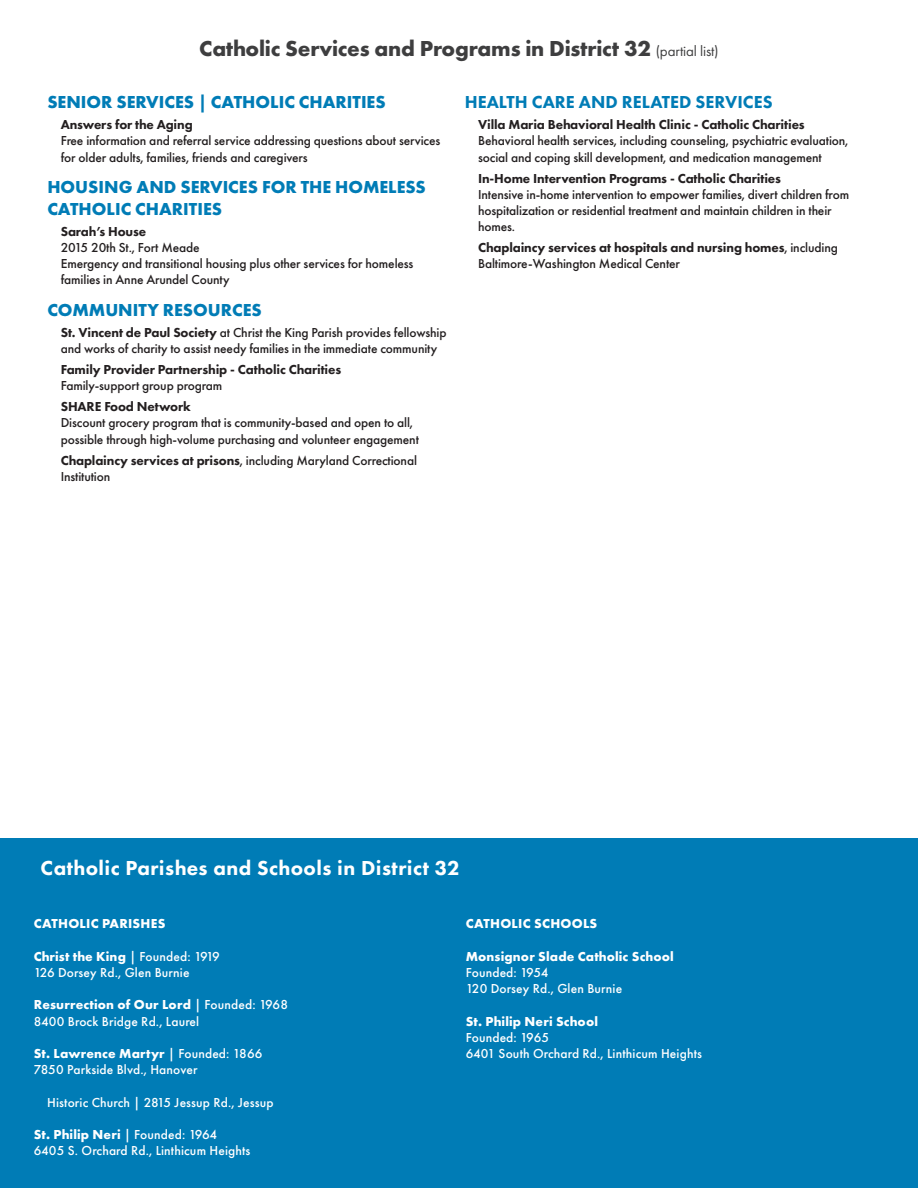
<style>
.page{position:relative;width:918px;height:1188px;background:#fff}
.page>*{position:absolute;margin:0;border:0;box-sizing:border-box;transform-origin:0 0}
.t1{font:700 22.5px "Futura PT";letter-spacing:-.01em;color:#3e3e3f}
.t2{font:800 21px "Futura PT";letter-spacing:.02em;color:#fff}
.t3{font:700 18px/21.6px "Futura PT";color:#007cb6}
.t4{font:800 18px "Futura PT";color:#007cb6}
.t5{font:500 13.5px/16.2px "Futura PT";letter-spacing:-.01em;color:#231f20}
.t6{font:500 13.5px/16.2px "Futura PT";letter-spacing:.01em;color:#fff}
.t7{font:800 13.5px/16.2px "Futura PT";letter-spacing:-.01em;color:#231f20}
.t8{font:700 13.5px "Futura PT";letter-spacing:.01em;color:#fff}
.s1{font-weight:400;font-size:15px}
.s2{font-weight:800}
.s3{font-weight:500}
.s4{font-weight:700}
</style>
<div class="page">
<div style="left:0;top:838px;width:918px;height:350px;background:#007cb6"></div>
<h1 class="t1" style="left:199px;top:34px;width:521px">Catholic Services and Programs in District 32 <span class="s1">(partial list)</span></h1>
<h3 class="t3" style="left:47px;top:91px;width:340px">SENIOR SERVICES | CATHOLIC CHARITIES</h3>
<p class="t7" style="left:61px;top:116px;width:134px">Answers for the Aging</p>
<p class="t5" style="left:61px;top:133px;width:381px">Free information and referral service addressing questions about services for older adults, families, friends and caregivers</p>
<h3 class="t3" style="left:47px;top:176px;width:380px">HOUSING AND SERVICES FOR THE HOMELESS<br>CATHOLIC CHARITIES</h3>
<p class="t7" style="left:61px;top:223px;width:87px">Sarah’s House</p>
<p class="t5" style="left:61px;top:239px;width:354px">2015 20th St., Fort Meade<br>Emergency and transitional housing plus other services for homeless families in Anne Arundel County</p>
<h3 class="t3" style="left:47px;top:299px;width:216px">COMMUNITY RESOURCES</h3>
<p class="t5" style="left:61px;top:324px;width:387px"><span class="s2">St. Vincent de Paul Society</span> at Christ the King Parish provides fellowship and works of charity to assist needy families in the immediate community</p>
<p class="t7" style="left:61px;top:361px;width:282px">Family Provider Partnership - Catholic Charities</p>
<p class="t5" style="left:61px;top:378px;width:163px">Family-support group program</p>
<p class="t7" style="left:61px;top:398px;width:132px">SHARE Food Network</p>
<p class="t5" style="left:61px;top:415px;width:360px">Discount grocery program that is community-based and open to all, possible through high-volume purchasing and volunteer engagement</p>
<p class="t5" style="left:61px;top:452px;width:358px"><span class="s2">Chaplaincy services at prisons</span>, including Maryland Correctional<br>Institution</p>
<h3 class="t4" style="left:465px;top:91px;width:309px">HEALTH CARE AND RELATED SERVICES</h3>
<p class="t7" style="left:478px;top:116px;width:328px">Villa Maria Behavioral Health Clinic - Catholic Charities</p>
<p class="t5" style="left:478px;top:133px;width:372px">Behavioral health services, including counseling, psychiatric evaluation, social and coping skill development, and medication management</p>
<p class="t7" style="left:478px;top:170px;width:304px">In-Home Intervention Programs - Catholic Charities</p>
<p class="t5" style="left:478px;top:186px;width:373px">Intensive in-home intervention to empower families, divert children from hospitalization or residential treatment and maintain children in their homes.</p>
<p class="t7" style="left:478px;top:239px;width:361px">Chaplaincy services at hospitals and nursing homes<span class="s3">, including<br>Baltimore-Washington Medical Center</span></p>
<h2 class="t2" style="left:41px;top:854px;width:421px">Catholic Parishes and Schools in District 32</h2>
<p class="t8" style="left:34px;top:915px;width:133px">CATHOLIC PARISHES</p>
<p class="t6" style="left:34px;top:948px;width:187px"><span class="s4">Christ the King</span> | Founded: 1919<br>126 Dorsey Rd., Glen Burnie</p>
<p class="t6" style="left:34px;top:997px;width:256px"><span class="s4">Resurrection of Our Lord</span> | Founded: 1968<br>8400 Brock Bridge Rd., Laurel</p>
<p class="t6" style="left:34px;top:1045px;width:230px"><span class="s4">St. Lawrence Martyr</span> | Founded: 1866<br>7850 Parkside Blvd., Hanover</p>
<p class="t6" style="left:47px;top:1094px;width:228px">Historic Church | 2815 Jessup Rd., Jessup</p>
<p class="t6" style="left:34px;top:1126px;width:218px"><span class="s4">St. Philip Neri</span> | Founded: 1964<br>6405 S. Orchard Rd., Linthicum Heights</p>
<p class="t8" style="left:466px;top:915px;width:133px">CATHOLIC SCHOOLS</p>
<p class="t8" style="left:466px;top:947px;width:210px">Monsignor Slade Catholic School</p>
<p class="t6" style="left:466px;top:964px;width:158px">Founded: 1954<br>120 Dorsey Rd., Glen Burnie</p>
<p class="t8" style="left:466px;top:1012px;width:134px">St. Philip Neri School</p>
<p class="t6" style="left:466px;top:1029px;width:238px">Founded: 1965<br>6401 South Orchard Rd., Linthicum Heights</p>
</div>
